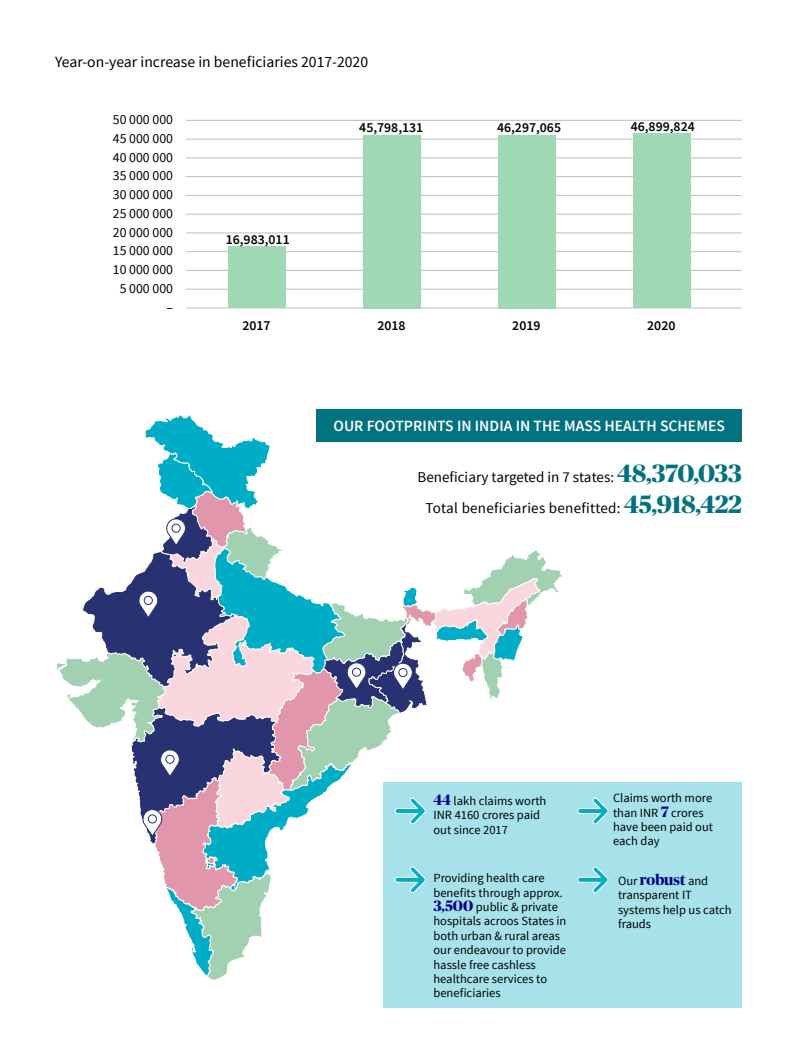
<style>
.page{position:relative;width:797px;height:1063px;background:#fff}
.page>*{position:absolute;margin:0;border:0;box-sizing:border-box;transform-origin:0 0}
.t1{font:15.62px "Source Sans Pro";color:#000}
.t2{font:600 15.62px "Source Sans Pro";color:#fff}
.t3{font:15px/31.2px "Source Sans Pro";letter-spacing:.015em;color:#000;text-align:center}
.t4{font:13.75px/18.8px "Source Sans Pro";color:#000;text-align:right}
.t5{font:600 13.75px "Source Sans Pro";color:#000}
.t6{font:12.5px/14.4px "Source Sans Pro";color:#000}
.s1{font-family:"Publico Banner";font-weight:700;font-size:25px;color:#027180}
.s2{font-family:"Publico Banner";font-weight:700;font-size:15px;color:#00008f}
</style>
<div class="page">
<hr style="left:186px;top:232px;width:555px;height:1px;background:#bfbfbf">
<hr style="left:186px;top:120px;width:555px;height:1px;background:#bfbfbf">
<hr style="left:186px;top:139px;width:555px;height:1px;background:#bfbfbf">
<hr style="left:186px;top:158px;width:555px;height:1px;background:#bfbfbf">
<hr style="left:186px;top:176px;width:555px;height:1px;background:#bfbfbf">
<hr style="left:186px;top:195px;width:555px;height:1px;background:#bfbfbf">
<hr style="left:186px;top:214px;width:555px;height:1px;background:#bfbfbf">
<hr style="left:186px;top:251px;width:555px;height:1px;background:#bfbfbf">
<hr style="left:186px;top:270px;width:555px;height:1px;background:#bfbfbf">
<hr style="left:186px;top:289px;width:555px;height:1px;background:#bfbfbf">
<hr style="left:186px;top:308px;width:555px;height:1px;background:#bfbfbf">
<div style="left:228px;top:246px;width:58px;height:62px;background:#9fd9b4"></div>
<div style="left:363px;top:135px;width:58px;height:173px;background:#9fd9b4"></div>
<div style="left:498px;top:135px;width:57px;height:173px;background:#9fd9b4"></div>
<div style="left:633px;top:134px;width:57px;height:174px;background:#9fd9b4"></div>
<div style="left:316px;top:409px;width:425px;height:32px;background:#027180"></div>
<div style="left:383px;top:782px;width:358px;height:226px;background:#a7e2eb"></div>
<svg style="left:577px;top:797px;width:32px;height:28px"></svg>
<svg style="left:56px;top:415px;width:506px;height:565px"></svg>
<svg style="left:577px;top:866px;width:32px;height:27px"></svg>
<p class="t1" style="left:55px;top:52px;width:314px">Year-on-year increase in beneficiaries 2017-2020</p>
<p class="t4" style="left:113px;top:110px;width:62px">50 000 000<br>45 000 000<br>40 000 000<br>35 000 000<br>30 000 000<br>25 000 000<br>20 000 000<br>15 000 000<br>10 000 000<br>5 000 000 –</p>
<p class="t5" style="left:226px;top:231px;width:65px">16,983,011</p>
<p class="t5" style="left:242px;top:316px;width:30px">2017</p>
<p class="t5" style="left:359px;top:118px;width:65px">45,798,131</p>
<p class="t5" style="left:377px;top:316px;width:30px">2018</p>
<p class="t5" style="left:497px;top:119px;width:65px">46,297,065</p>
<p class="t5" style="left:630px;top:118px;width:65px">46,899,824</p>
<p class="t5" style="left:512px;top:316px;width:30px">2019</p>
<p class="t5" style="left:647px;top:316px;width:30px">2020</p>
<p class="t2" style="left:333px;top:416px;width:393px">OUR FOOTPRINTS IN INDIA IN THE MASS HEALTH SCHEMES</p>
<p class="t3" style="left:417px;top:461px;width:326px">Beneficiary targeted in 7 states: <span class="s1">48,370,033<br></span>Total beneficiaries benefitted: <span class="s1">45,918,422</span></p>
<p class="t6" style="left:612px;top:791px;width:101px">Claims worth more than INR <span class="s2">7</span> crores have been paid out each day</p>
<p class="t6" style="left:433px;top:793px;width:114px"><span class="s2">44</span> lakh claims worth<br>INR 4160 crores paid out since 2017</p>
<p class="t6" style="left:433px;top:871px;width:134px">Providing health care benefits through approx.<br><span class="s2">3,500</span> public &amp; private hospitals acroos States in both urban &amp; rural areas our endeavour to provide hassle free cashless healthcare services to beneficiaries</p>
<p class="t6" style="left:617px;top:873px;width:115px">Our <span class="s2">robust</span> and transparent IT systems help us catch frauds</p>
</div>
